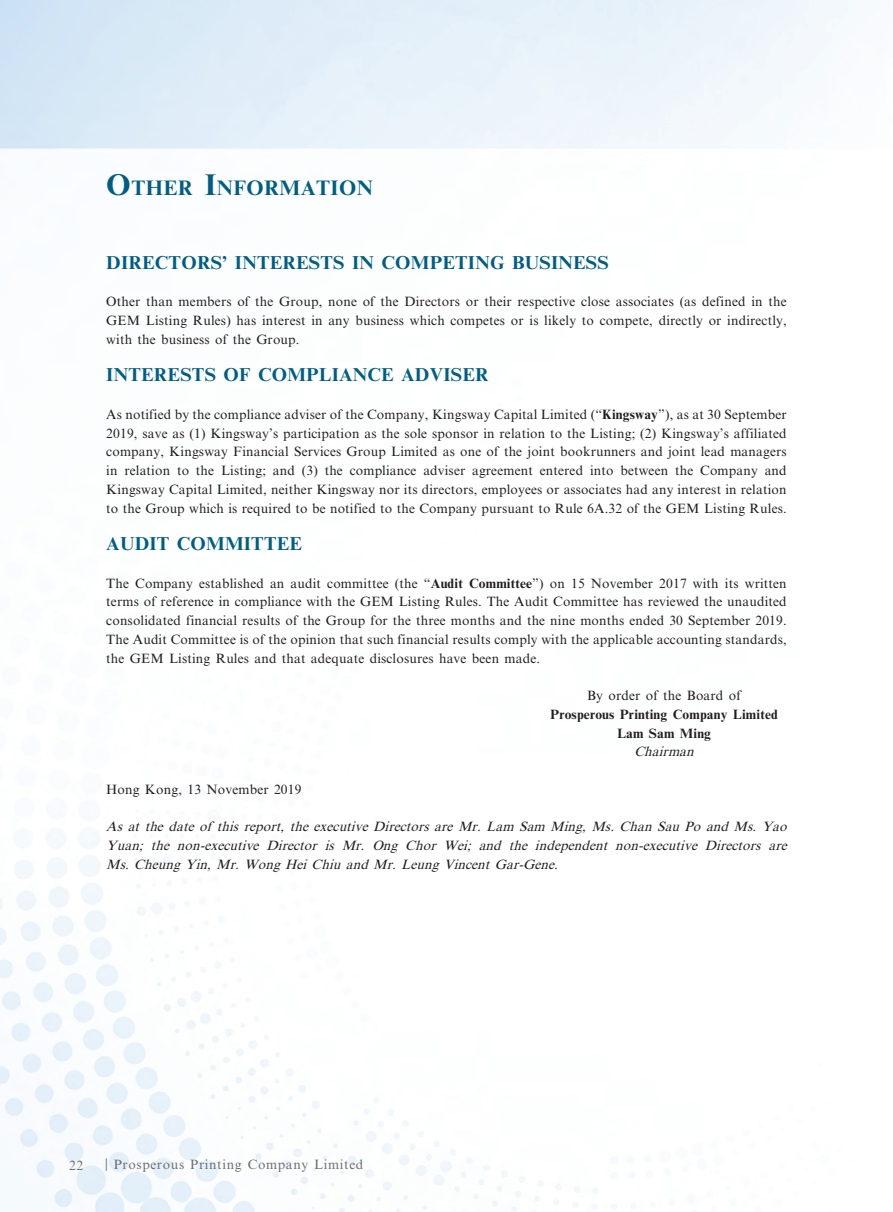
<style>
.page{position:relative;width:893px;height:1212px;background:#fff}
.page>*{position:absolute;margin:0;border:0;box-sizing:border-box;transform-origin:0 0}
.t1{font:700 21px "Times New Roman MT Std";letter-spacing:.02em;color:#005d83}
._03_H1{font:700 18.75px "Times New Roman MT Std";letter-spacing:.01em;color:#005d83}
._01_Body_Text{font:13.5px/18.8px "Times New Roman MT Std";letter-spacing:.01em;color:#231f20;text-align:justify}
._01_Body_Text-2{font:italic 13.5px/18.8px "Times New Roman MT Std";color:#231f20;text-align:justify}
._01_Body_Text-3{font:700 13.5px "Times New Roman MT Std";letter-spacing:.01em;color:#231f20}
.t2{font:13.5px "Times New Roman MT Std";letter-spacing:.05em;color:#6c6d70}
.s1{font-size:30px}
.s2{font-weight:700}
</style>
<div class="page">
<img style="left:0;top:0;width:850px;height:1212px">
<h1 class="t1" style="left:106px;top:175px;width:268px"><span class="s1">O</span>THER <span class="s1">I</span>NFORMATION</h1>
<p class="_03_H1" style="left:106px;top:251px;width:504px">DIRECTORS’ INTERESTS IN COMPETING BUSINESS</p>
<p class="_01_Body_Text" style="left:106px;top:292px;width:682px">Other than members of the Group, none of the Directors or their respective close associates (as defined in the GEM Listing Rules) has interest in any business which competes or is likely to compete, directly or indirectly, with the business of the Group.</p>
<p class="_03_H1" style="left:106px;top:363px;width:384px">INTERESTS OF COMPLIANCE ADVISER</p>
<p class="_01_Body_Text" style="left:106px;top:405px;width:682px">As notified by the compliance adviser of the Company, Kingsway Capital Limited (“<span class="s2">Kingsway</span>”), as at 30 September 2019, save as (1) Kingsway’s participation as the sole sponsor in relation to the Listing; (2) Kingsway’s affiliated company, Kingsway Financial Services Group Limited as one of the joint bookrunners and joint lead managers in relation to the Listing; and (3) the compliance adviser agreement entered into between the Company and Kingsway Capital Limited, neither Kingsway nor its directors, employees or associates had any interest in relation to the Group which is required to be notified to the Company pursuant to Rule 6A.32 of the GEM Listing Rules.</p>
<p class="_03_H1" style="left:106px;top:532px;width:197px">AUDIT COMMITTEE</p>
<p class="_01_Body_Text" style="left:106px;top:574px;width:682px">The Company established an audit committee (the “<span class="s2">Audit Committee</span>”) on 15 November 2017 with its written terms of reference in compliance with the GEM Listing Rules. The Audit Committee has reviewed the unaudited consolidated financial results of the Group for the three months and the nine months ended 30 September 2019.<br>The Audit Committee is of the opinion that such financial results comply with the applicable accounting standards, the GEM Listing Rules and that adequate disclosures have been made.</p>
<p class="_01_Body_Text" style="left:587px;top:686px;width:155px">By order of the Board of</p>
<p class="_01_Body_Text-3" style="left:550px;top:706px;width:229px">Prosperous Printing Company Limited</p>
<p class="_01_Body_Text-3" style="left:617px;top:725px;width:95px">Lam Sam Ming</p>
<p class="_01_Body_Text-2" style="left:634px;top:742px;width:65px">Chairman</p>
<p class="_01_Body_Text" style="left:106px;top:780px;width:197px">Hong Kong, 13 November 2019</p>
<p class="_01_Body_Text-2" style="left:106px;top:817px;width:686px">As at the date of this report, the executive Directors are Mr. Lam Sam Ming, Ms. Chan Sau Po and Ms. Yao Yuan; the non-executive Director is Mr. Ong Chor Wei; and the independent non-executive Directors are Ms. Cheung Yin, Mr. Wong Hei Chiu and Mr. Leung Vincent Gar-Gene.</p>
<p class="t2" style="left:69px;top:1157px;width:16px">22</p>
<p class="t2" style="left:105px;top:1157px;width:260px">| Prosperous Printing Company Limited</p>
</div>
